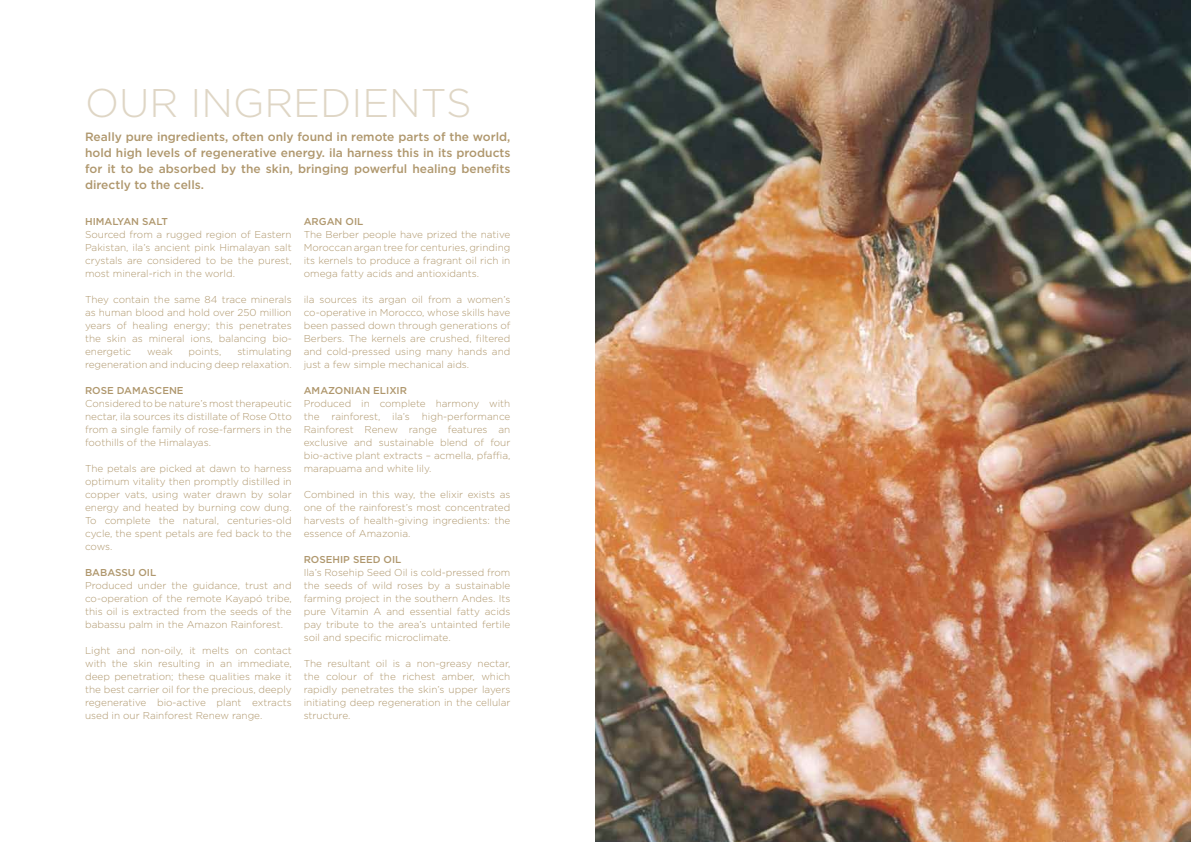
<style>
.page{position:relative;width:1191px;height:842px;background:#fff}
.page>*{position:absolute;margin:0;border:0;box-sizing:border-box;transform-origin:0 0}
.t1{font:300 40px "Gotham";color:#dfd6c5}
.t2{font:500 12px/16px "Gotham";color:#af976d;text-align:justify}
.t3{font:300 10px/13px "Gotham";color:#af976d;text-align:justify}
.t4{font:500 10px "Gotham";color:#af976d}
</style>
<div class="page">
<img style="left:595px;top:0;width:596px;height:842px">
<h1 class="t1" style="left:85px;top:79px;width:31px">OUR</h1>
<h1 class="t1" style="left:190px;top:79px;width:26px">INGREDIENTS</h1>
<p class="t2" style="left:85px;top:129px;width:427px">Really pure ingredients, often only found in remote parts of the world, hold high levels of regenerative energy. ila harness this in its products for it to be absorbed by the skin, bringing powerful healing benefits directly to the cells.</p>
<p class="t4" style="left:85px;top:215px;width:84px">Himalyan Salt</p>
<p class="t3" style="left:85px;top:228px;width:208px">Sourced from a rugged region of Eastern Pakistan, ila’s ancient pink H imalayan salt crystals are considered to be the purest, most mineral-rich in the world.</p>
<p class="t3" style="left:85px;top:293px;width:208px">They contain the same 84 trace minerals as human blood and hold over 250 million years of healing energy; this penetrates the skin as mineral ions, balancing bio&shy;energetic</p>
<p class="t3" style="left:85px;top:345px;width:208px;text-align:right">stimulating<br>regeneration and inducing deep relaxation.</p>
<p class="t4" style="left:85px;top:384px;width:100px">Rose Damascene</p>
<p class="t3" style="left:85px;top:397px;width:208px">Considered to be nature’s most therapeutic nectar, ila sources its distillate of Rose Otto from a single family of rose-farmers in the foothills of the H imalayas.</p>
<p class="t3" style="left:85px;top:462px;width:208px">The petals are picked at dawn to harness optimum vitality then promptly distilled in copper vats, using water drawn by solar energy and heated by burning cow dung.<br>To complete the natural, centuries-old cycle, the spent petals are fed back to the cows.</p>
<p class="t4" style="left:85px;top:566px;width:73px">Babassu Oil</p>
<p class="t3" style="left:85px;top:579px;width:208px">Produced under the guidance, trust and co-operation of the remote Kayapó tribe, this oil is extracted from the seeds of the babassu palm in the Amazon Rainforest.</p>
<p class="t3" style="left:85px;top:644px;width:208px">Light and non-oily, it melts on contact with the skin resulting in an immediate, deep penetration; these qualities make it the best carrier oil for the precious, deeply regenerative bio-active plant extracts used in our Rainforest Renew range.</p>
<p class="t3" style="left:147px;top:345px;width:27px">weak</p>
<p class="t3" style="left:188px;top:345px;width:34px">points,</p>
<p class="t4" style="left:304px;top:215px;width:61px">Argan Oil</p>
<p class="t3" style="left:304px;top:228px;width:208px">The Berber people have prized the native Moroccan argan tree for centuries, grinding its kernels to produce a fragrant oil rich in omega fatty acids and antioxidants.</p>
<p class="t3" style="left:304px;top:293px;width:208px">ila sources its argan oil from a women’s co-operative in Morocco, whose skills have been passed down through generations of Berbers. The kernels are crushed, filtered and cold-pressed using many hands and just a few simple mechanical aids.</p>
<p class="t4" style="left:304px;top:384px;width:102px">Amazonian Elixir</p>
<p class="t3" style="left:304px;top:397px;width:208px">Produced in complete harmony with the rainforest, ila’s high-performance Rainforest Renew range features an exclusive and sustainable blend of four bio-active plant extracts – acmella, pfaffia, marapuama and white lily.</p>
<p class="t3" style="left:304px;top:488px;width:208px">Combined in this way, the elixir exists as one of the rainforest’s most concentrated harvests of health-giving ingredients: the essence of Amazonia.</p>
<p class="t4" style="left:304px;top:553px;width:99px">Roseh ip Seed Oil</p>
<p class="t3" style="left:304px;top:566px;width:208px">I la’s Rosehip Seed Oil is cold-pressed from the seeds of wild roses by a sustainable farming project in the southern Andes. Its pure Vitamin A and essential fatty acids pay tribute to the area’s untainted fertile soil and specific microclimate.</p>
<p class="t3" style="left:304px;top:657px;width:208px">The resultant oil is a non-greasy nectar, the colour of the richest amber, which rapidly penetrates the skin’s upper layers initiating deep regeneration in the cellular structure.</p>
</div>
